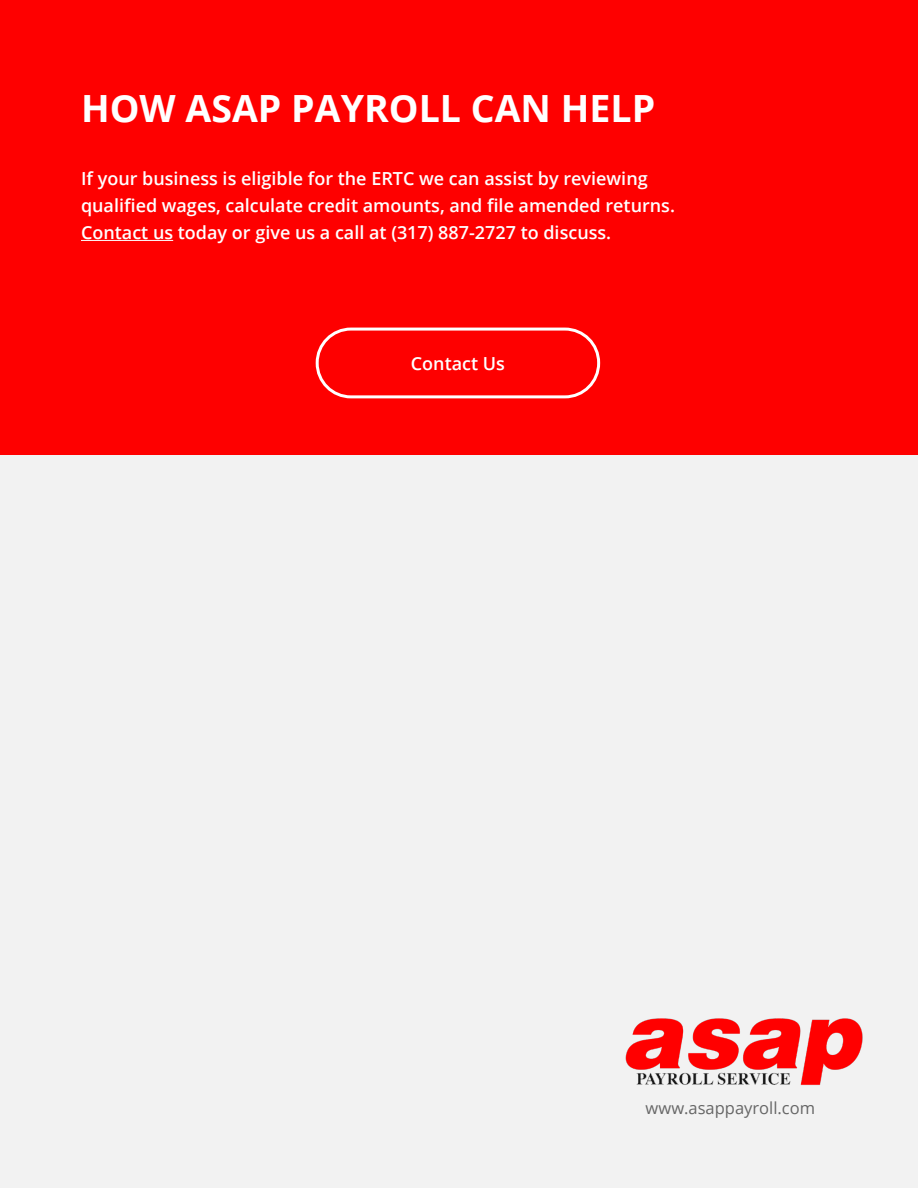
<style>
.page{position:relative;width:918px;height:1188px;background:#fff}
.page>*{position:absolute;margin:0;border:0;box-sizing:border-box;transform-origin:0 0}
.t1{font:700 37.5px "Open Sans";color:#fff}
.t2{font:600 18px/27px "Open Sans";color:#fff}
.t3{font:16.5px "Open Sans";color:#666}
</style>
<div class="page">
<div style="left:0;top:0;width:918px;height:464px;background:#fe0000"></div>
<hr style="left:81px;top:240px;width:92px;height:1px;background:#fff">
<div style="left:0;top:456px;width:918px;height:732px;background:#f2f2f2"></div>
<img style="left:625px;top:1018px;width:238px;height:67px">
<div style="left:316px;top:328px;width:284px;height:70px;border:3px solid #fff;border-radius:34px"></div>
<p class="t1" style="left:81px;top:82px;width:576px">HOW ASAP PAYROLL CAN HELP</p>
<p class="t2" style="left:81px;top:165px;width:596px">If your business is eligible for the ERTC we can assist by reviewing qualified wages, calculate credit amounts, and file amended returns.<br>Contact us today or give us a call at (317) 887-2727 to discuss.</p>
<p class="t2" style="left:411px;top:349px;width:96px">Contact Us</p>
<p class="t3" style="left:646px;top:1097px;width:171px">www.asappayroll.com</p>
</div>
